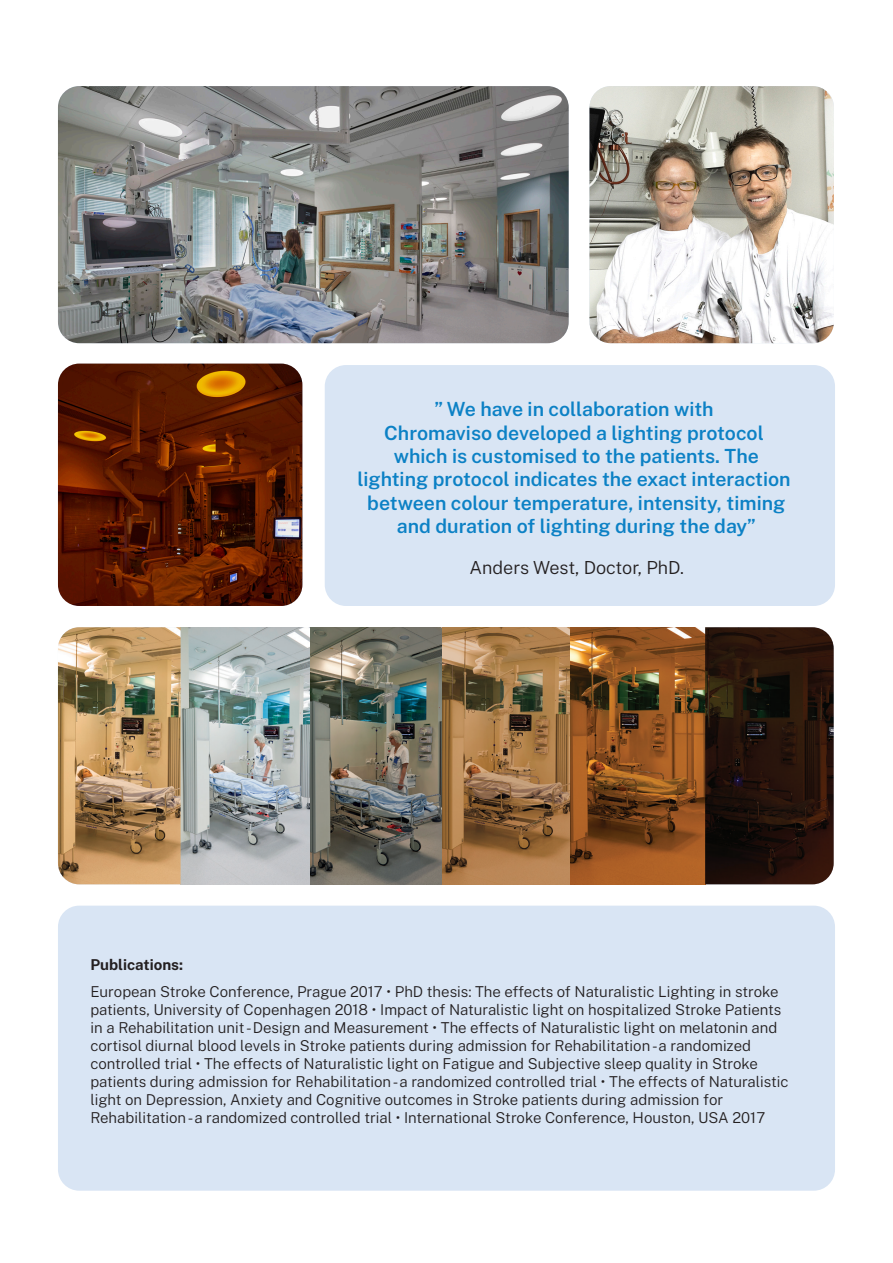
<style>
.page{position:relative;width:893px;height:1263px;background:#fff}
.page>*{position:absolute;margin:0;border:0;box-sizing:border-box;transform-origin:0 0}
.t1{font:600 19.5px "Public Sans";color:#0c81c5}
.t2{font:300 18px "Public Sans";color:#231f20}
.t3{font:300 15px/18px "Public Sans";color:#231f20}
.t4{font:700 15px "Public Sans";color:#231f20}
</style>
<div class="page">
<img style="left:58px;top:627px;width:776px;height:257px">
<div style="left:325px;top:365px;width:510px;height:241px;background:#d9e5f4;border-radius:21px"></div>
<img style="left:589px;top:86px;width:245px;height:257px">
<img style="left:58px;top:86px;width:511px;height:257px">
<img style="left:58px;top:364px;width:244px;height:242px">
<div style="left:58px;top:906px;width:777px;height:285px;background:#d9e5f4;border-radius:21px"></div>
<p class="t1" style="left:434px;top:396px;width:281px">” We have in collaboration with</p>
<p class="t1" style="left:384px;top:419px;width:381px">Chromaviso developed a lighting protocol</p>
<p class="t1" style="left:394px;top:443px;width:367px">which is customised to the patients. The</p>
<p class="t1" style="left:357px;top:466px;width:435px">lighting protocol indicates the exact interaction</p>
<p class="t1" style="left:367px;top:490px;width:420px">between colour temperature, intensity, timing</p>
<p class="t1" style="left:397px;top:513px;width:361px">and duration of lighting during the day”</p>
<p class="t2" style="left:469px;top:556px;width:216px">Anders West, Doctor, PhD.</p>
<p class="t4" style="left:90px;top:955px;width:94px">Publications:</p>
<p class="t3" style="left:90px;top:981px;width:700px">European Stroke Conference, Prague 2017 • PhD thesis: The effects of Naturalistic Lighting in stroke patients, University of Copenhagen 2018 • Impact of Naturalistic light on hospitalized Stroke Patients in a Rehabilitation unit -Design and Measurement • The effects of Naturalistic light on melatonin and cortisol diurnal blood levels in Stroke patients during admission for Rehabilitation - a randomized controlled trial • The effects of Naturalistic light on Fatigue and Subjective sleep quality in Stroke patients during admission for Rehabilitation - a randomized controlled trial • The effects of Naturalistic light on Depression, Anxiety and Cognitive outcomes in Stroke patients during admission for Rehabilitation - a randomized controlled trial • International Stroke Conference, Houston, USA 2017</p>
</div>
